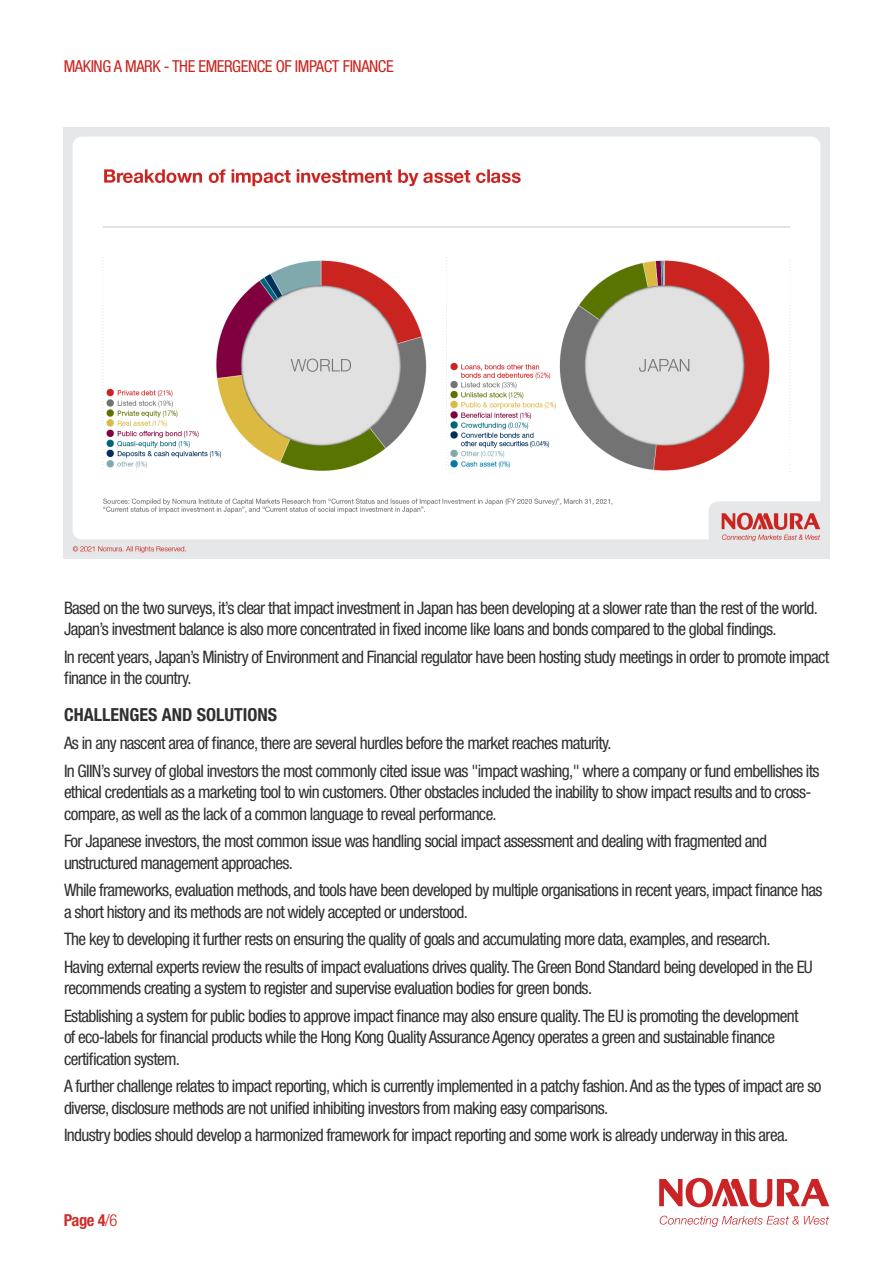
<style>
.page{position:relative;width:893px;height:1263px;background:#fff}
.page>*{position:absolute;margin:0;border:0;box-sizing:border-box;transform-origin:0 0}
.t1{font:700 condensed 18px "Helvetica Neue LT Std";color:#312f30}
.t2{font:condensed 17.25px/21.3px "Helvetica Neue LT Std";letter-spacing:-.04em;color:#312f30}
.t3{font:condensed 16.5px "Helvetica Neue LT Std";letter-spacing:-.025em;color:#ca2420}
.t4{font:700 condensed 16.5px "Helvetica Neue LT Std";color:#cd2f2b}
.s1{font-weight:300;color:#ca2420}
</style>
<div class="page">
<svg style="left:659px;top:1178px;width:170px;height:30px"></svg>
<svg style="left:660px;top:1216px;width:169px;height:11px"></svg>
<img style="left:64px;top:128px;width:765px;height:430px">
<p class="t3" style="left:64px;top:57px;width:331px">MAKING A MARK - THE EMERGENCE OF IMPACT FINANCE</p>
<p class="t2" style="left:64px;top:597px;width:755px">Based on the two surveys, it’s clear that impact investment in Japan has been developing at a slower rate than the rest of the world.<br>Japan’s investment balance is also more concentrated in fixed income like loans and bonds compared to the global findings.</p>
<p class="t2" style="left:64px;top:646px;width:767px">In recent years, Japan’s Ministry of Environment and Financial regulator have been hosting study meetings in order to promote impact finance in the country.</p>
<p class="t1" style="left:64px;top:703px;width:214px">CHALLENGES AND SOLUTIONS</p>
<p class="t2" style="left:64px;top:729px;width:757px;line-height:27.8px">As in any nascent area of finance, there are several hurdles before the market reaches maturity.<br>In GIIN’s survey of global investors the most commonly cited issue was "impact washing," where a company or fund embellishes its</p>
<p class="t2" style="left:64px;top:781px;width:749px">ethical credentials as a marketing tool to win customers. Other obstacles included the inability to show impact results and to cross&shy;compare, as well as the lack of a common language to reveal performance.</p>
<p class="t2" style="left:64px;top:830px;width:705px">For Japanese investors, the most common issue was handling social impact assessment and dealing with fragmented and unstructured management approaches.</p>
<p class="t2" style="left:64px;top:879px;width:760px">While frameworks, evaluation methods, and tools have been developed by multiple organisations in recent years, impact finance has a short history and its methods are not widely accepted or understood.</p>
<p class="t2" style="left:64px;top:925px;width:750px;line-height:27.8px">The key to developing it further rests on ensuring the quality of goals and accumulating more data, examples, and research.<br>Having external experts review the results of impact evaluations drives quality. The Green Bond Standard being developed in the EU</p>
<p class="t2" style="left:64px;top:974px;width:736px;line-height:27.8px">recommends creating a system to register and supervise evaluation bodies for green bonds.<br>Establishing a system for public bodies to approve impact finance may also ensure quality. The EU is promoting the development</p>
<p class="t2" style="left:64px;top:1026px;width:713px">of eco-labels for financial products while the Hong Kong Quality Assurance Agency operates a green and sustainable finance certification system.</p>
<p class="t2" style="left:64px;top:1075px;width:759px">A further challenge relates to impact reporting, which is currently implemented in a patchy fashion. And as the types of impact are so diverse, disclosure methods are not unified inhibiting investors from making easy comparisons.</p>
<p class="t2" style="left:64px;top:1124px;width:726px">Industry bodies should develop a harmonized framework for impact reporting and some work is already underway in this area.</p>
<p class="t4" style="left:64px;top:1210px;width:55px">Page 4<span class="s1">/6</span></p>
</div>
